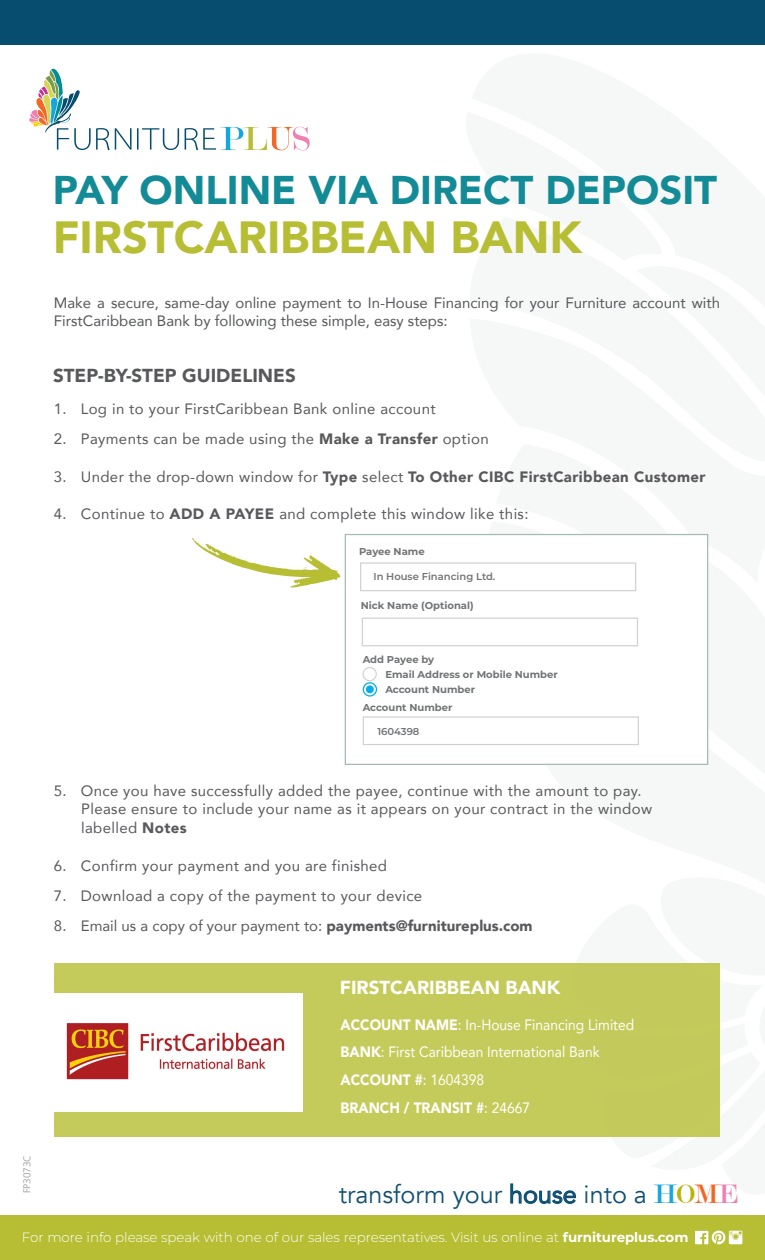
<style>
.page{position:relative;width:765px;height:1260px;background:#fff}
.page>*{position:absolute;margin:0;border:0;box-sizing:border-box;transform-origin:0 0}
.t1{font:900 45px "Avenir";color:#b7be33}
.t2{font:900 40px "Avenir";color:#138b96}
.t3{font:25.12px "Avenir";color:#0f4f73}
.t4{font:900 18.75px "Avenir";color:#57585a}
.t5{font:900 18.75px "Avenir";color:#fff}
.t6{font:15px/18.8px "Avenir";letter-spacing:.025em;color:#59595c}
.t7{font:15px/18.8px "Avenir";color:#57585a}
.t8{font:15px/27.8px "Avenir";color:#fff;scale:.92 1}
.t9{font:900 15px "Avenir";letter-spacing:.025em;color:#59595c}
.t10{font:15px "Avenir";color:#59595c}
.t11{font:300 13.5px "Montserrat";letter-spacing:-.005em;color:#fff}
.t12{font:700 10px/15px "Montserrat";color:#717375}
.t13{font:600 10px "Montserrat";color:#717375}
.t14{font:300 10px "Frutiger";color:#939598}
.s1{font-weight:900}
.s2{font-weight:400}
.s3{font-family:"Modern";font-size:28.75px;color:#16a6df}
.s4{font-family:"Modern";font-size:28.75px;color:#b8b309}
.s5{font-family:"Modern";font-size:28.75px;color:#f36624}
.s6{font-family:"Modern";font-size:28.75px;color:#f17fb1}
.s7{font-weight:700}
</style>
<div class="page">
<div style="left:0;top:1215px;width:765px;height:45px;background:#b7be33"></div>
<div style="left:0;top:0;width:765px;height:45px;background:#074d70"></div>
<svg style="left:29px;top:68px;width:281px;height:82px"></svg>
<svg style="left:695px;top:1231px;width:47px;height:13px"></svg>
<div style="left:54px;top:963px;width:665px;height:173px;background:#c5cb5b"></div>
<div style="left:53px;top:993px;width:249px;height:119px;background:#fff"></div>
<img style="left:66px;top:1023px;width:219px;height:57px">
<svg style="left:191px;top:538px;width:150px;height:50px"></svg>
<div style="left:345px;top:534px;width:363px;height:231px;background:#fff;border:1px solid #a4bbb0"></div>
<div style="left:360px;top:562px;width:276px;height:29px;border:1px solid #d1d2d4"></div>
<div style="left:362px;top:618px;width:276px;height:28px;border:1px solid #d1d2d4"></div>
<div style="left:363px;top:716px;width:276px;height:29px;border:1px solid #d1d2d4"></div>
<div style="left:363px;top:682px;width:14px;height:15px;border:1px solid #00aeef;border-radius:50%"></div>
<div style="left:366px;top:685px;width:8px;height:8px;background:#00aeef;border-radius:50%"></div>
<div style="left:362px;top:667px;width:15px;height:14px;border:1px solid #d2d3d3;border-radius:50%"></div>
<h2 class="t2" style="left:53px;top:156px;width:666px">PAY ONLINE VIA DIRECT DEPOSIT</h2>
<h1 class="t1" style="left:53px;top:199px;width:531px">FIRSTCARIBBEAN BANK</h1>
<p class="t7" style="left:54px;top:292px;width:668px">Make a secure, same-day online payment to In-House Financing for your Furniture account with<br>FirstCaribbean Bank by following these simple, easy steps:</p>
<p class="t4" style="left:53px;top:359px;width:244px">STEP-BY-STEP GUIDELINES</p>
<p class="t6" style="left:54px;top:399px;width:383px">1. Log in to your FirstCaribbean Bank online account</p>
<p class="t6" style="left:54px;top:429px;width:436px">2. Payments can be made using the <span class="s1">Make a Transfer</span> option</p>
<p class="t9" style="left:54px;top:464px;width:653px"><span class="s2">3. Under the drop-down window for</span> Type <span class="s2">select</span> To Other CIBC FirstCaribbean Customer</p>
<p class="t6" style="left:54px;top:504px;width:476px">4. Continue to <span class="s1">ADD A PAYEE</span> and complete this window like this:</p>
<p class="t12" style="left:359px;top:544px;width:67px">Payee Name</p>
<p class="t13" style="left:373px;top:569px;width:123px">In House Financing Ltd.</p>
<p class="t12" style="left:361px;top:597px;width:114px">Nick Name (Optional)</p>
<p class="t12" style="left:385px;top:652px;width:174px;text-indent:-23px">Add Payee by<br>Email Address or Mobile Number<br>Account Number</p>
<p class="t12" style="left:363px;top:699px;width:91px">Account Number</p>
<p class="t13" style="left:377px;top:725px;width:44px">1604398</p>
<p class="t6" style="left:81px;top:780px;width:573px;text-indent:-27px">5. Once you have successfully added the payee, continue with the amount to pay.<br>Please ensure to include your name as it appears on your contract in the window labelled <span class="s1">Notes</span></p>
<p class="t6" style="left:54px;top:855px;width:335px">6. Confirm your payment and you are finished</p>
<p class="t6" style="left:54px;top:885px;width:370px">7. Download a copy of the payment to your device</p>
<p class="t10" style="left:54px;top:913px;width:480px">8. Email us a copy of your payment to: <span class="s1">payments@furnitureplus.com</span></p>
<p class="t14" style="left:21px;top:1193px;width:40px;rotate:-90deg">FP3073C</p>
<p class="t5" style="left:340px;top:972px;width:222px">FIRSTCARIBBEAN BANK</p>
<p class="t8" style="left:341px;top:1010px;width:321px"><span class="s1">ACCOUNT NAME</span>: In-House Financing Limited<br><span class="s1">BANK</span>: First Caribbean International Bank<br><span class="s1">ACCOUNT #</span>: 1604398<br><span class="s1">BRANCH / TRANSIT #</span>: 24667</p>
<h3 class="t3" style="left:339px;top:1179px;width:401px">transform your house into a <span class="s3">H</span><span class="s4">O</span><span class="s5">M</span><span class="s6">E</span></h3>
<p class="t11" style="left:22px;top:1228px;width:668px">For more info please speak with one of our sales representatives. Visit us online at <span class="s7">furnitureplus.com</span></p>
</div>
